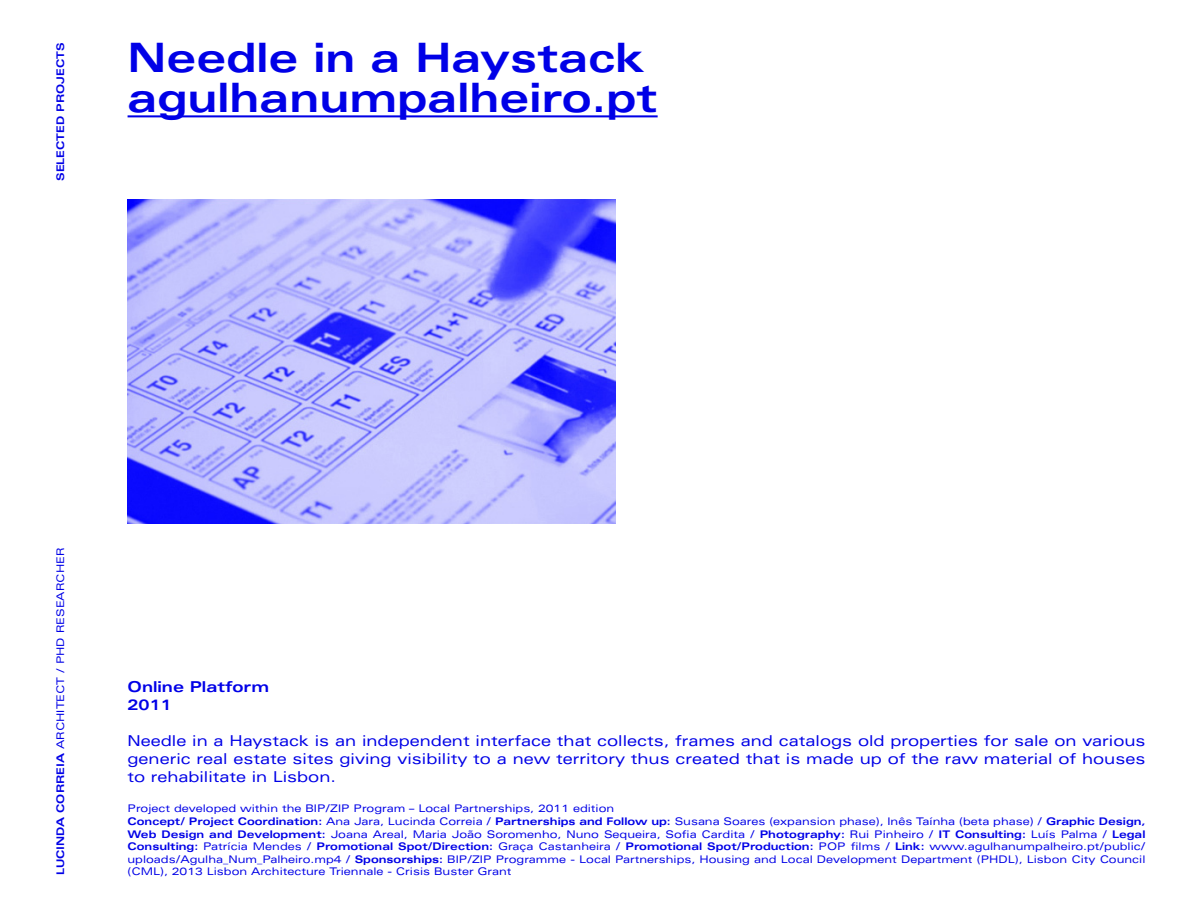
<style>
.page{position:relative;width:1188px;height:918px;background:#fff}
.page>*{position:absolute;margin:0;border:0;box-sizing:border-box;transform-origin:0 0}
.t1{font:700 expanded 40.5px "Univers LT Std";color:#0000e7}
.t2{font:expanded 15px/18px "Univers LT Std";color:#0000e7;text-align:justify}
.t3{font:700 expanded 15px "Univers LT Std";color:#0000e7}
.t4{font:expanded 10.5px/12.6px "Univers LT Std";color:#0000e7;text-align:justify}
.t5{font:700 expanded 10.5px "Univers LT Std";color:#0000e7}
.s1{font-weight:700}
</style>
<div class="page">
<hr style="left:128px;top:115px;width:530px;height:2px;background:#0000e7">
<img style="left:128px;top:200px;width:487px;height:324px">
<p class="t5" style="left:54px;top:181px;width:140px;rotate:-90deg">SELECTED PROJECTS</p>
<p class="t1" style="left:128px;top:34px;width:519px">Needle in a Haystack</p>
<p class="t1" style="left:128px;top:75px;width:532px">agulhanumpalheiro.pt</p>
<p class="t4" style="left:54px;top:875px;width:329px;rotate:-90deg"><span class="s1">LUCINDA CORREIA</span> ARCHITECT / PHD RESEARCHER</p>
<p class="t3" style="left:128px;top:678px;width:143px">Online Platform</p>
<p class="t3" style="left:128px;top:696px;width:46px">2011</p>
<p class="t2" style="left:128px;top:731px;width:1020px">Needle in a Haystack is an independent interface that collects, frames and catalogs old properties for sale on various generic real estate sites giving visibility to a new territory thus created that is made up of the raw material of houses to rehabilitate in Lisbon.</p>
<p class="t4" style="left:128px;top:802px;width:488px">Project developed within the BIP/ZIP Program – Local Partnerships, 2011 edition</p>
<p class="t4" style="left:128px;top:815px;width:1019px"><span class="s1">Concept/ Project Coordination:</span> Ana Jara, Lucinda Correia / <span class="s1">Partnerships and Follow up:</span> Susana Soares (expansion phase), Inês Taínha (beta phase) / <span class="s1">Graphic Design, Web Design and Development:</span> Joana Areal, Maria João Soromenho, Nuno Sequeira, Sofia Cardita / <span class="s1">Photography:</span> Rui Pinheiro / <span class="s1">IT Consulting:</span> Luís Palma / <span class="s1">Legal Consulting:</span> Patrícia Mendes / <span class="s1">Promotional Spot/Direction:</span> Graça Castanheira / <span class="s1">Promotional Spot/Production:</span> POP films / <span class="s1">Link:</span> www.agulhanumpalheiro.pt/public/ uploads/Agulha_Num_Palheiro.mp4 / <span class="s1">Sponsorships:</span> BIP/ZIP Programme - Local Partnerships, Housing and Local Development Department (PHDL), Lisbon City Council</p>
<p class="t4" style="left:128px;top:865px;width:386px">(CML), 2013 Lisbon Architecture Triennale - Crisis Buster Grant</p>
</div>
